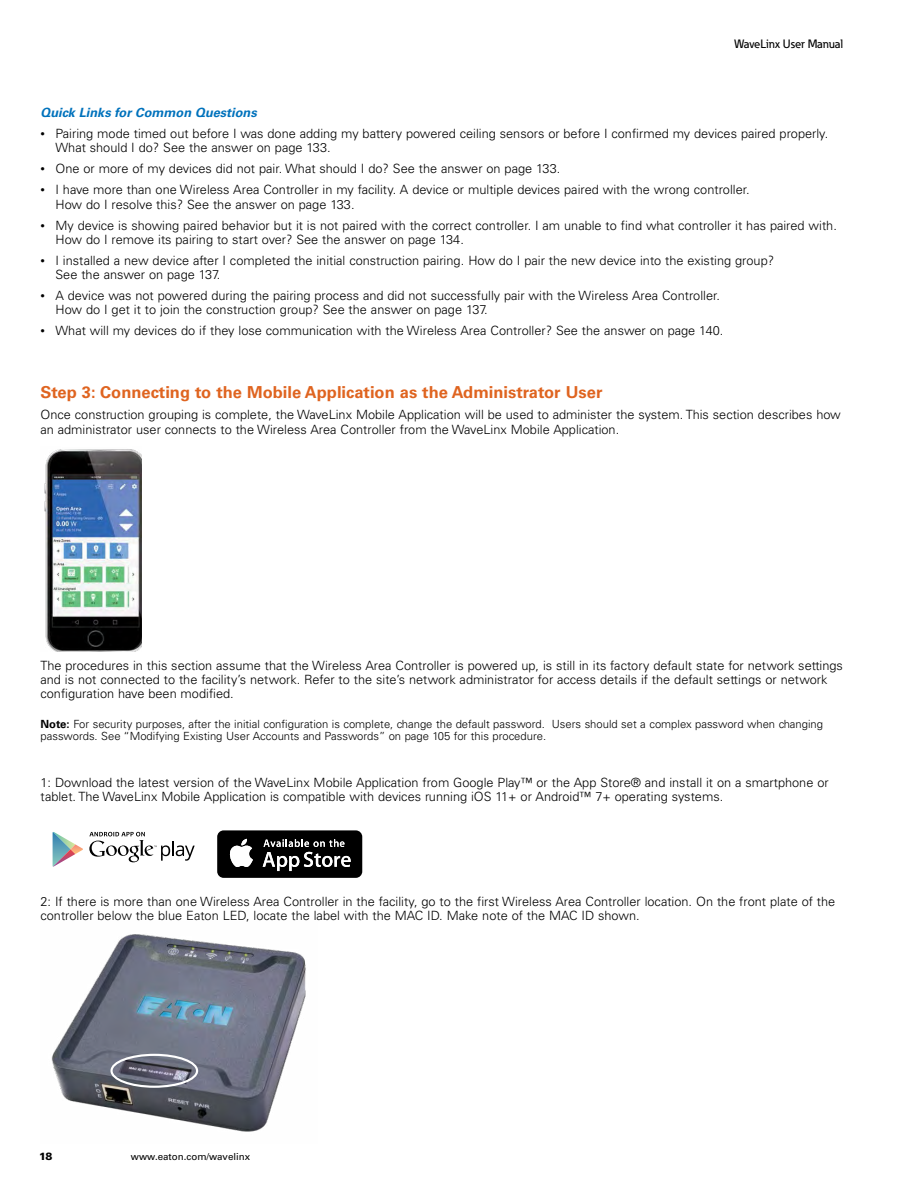
<style>
.page{position:relative;width:918px;height:1188px;background:#fff}
.page>*{position:absolute;margin:0;border:0;box-sizing:border-box;transform-origin:0 0}
.t1{font:700 16.5px "Univers LT Std";color:#df6420}
.t2{font:300 12.75px/14.2px "Univers LT Std";color:#000}
.t3{font:italic 700 12.75px "Univers LT Std";color:#0072bc}
.t4{font:500 12px "Eaton";color:#000}
.t5{font:300 11.25px/12.8px "Univers LT Std";color:#000}
.t6{font:700 11.25px "Univers LT Std";color:#000}
.t7{font:900 10.5px "Univers LT Std";color:#000}
.t8{font:9.75px "Univers LT Std";color:#000}
.s1{font-size:9px}
</style>
<div class="page">
<img style="left:44px;top:449px;width:98px;height:203px">
<svg style="left:52px;top:831px;width:143px;height:36px"></svg>
<div style="left:217px;top:830px;width:145px;height:48px;background:#000;border-radius:6px"></div>
<svg style="left:229px;top:839px;width:24px;height:28px"></svg>
<svg style="left:263px;top:839px;width:88px;height:32px"></svg>
<img style="left:51px;top:934px;width:255px;height:198px">
<div style="left:110px;top:1054px;width:88px;height:34px;border:2px solid #fff;border-radius:50%"></div>
<p class="t4" style="left:734px;top:37px;width:110px">WaveLinx User Manual</p>
<p class="t3" style="left:40px;top:105px;width:218px">Quick Links for Common Questions</p>
<p class="t2" style="left:56px;top:127px;width:774px;text-indent:-15px"><span class="s1">•</span> Pairing mode timed out before I was done adding my battery powered ceiling sensors or before I confirmed my devices paired properly.<br>What should I do? See the answer on page 133.</p>
<p class="t2" style="left:40px;top:162px;width:521px"><span class="s1">•</span> One or more of my devices did not pair. What should I do? See the answer on page 133.</p>
<p class="t2" style="left:56px;top:183px;width:696px;text-indent:-15px"><span class="s1">•</span> I have more than one Wireless Area Controller in my facility. A device or multiple devices paired with the wrong controller.<br>How do I resolve this? See the answer on page 133.</p>
<p class="t2" style="left:56px;top:218px;width:783px;text-indent:-15px"><span class="s1">•</span> My device is showing paired behavior but it is not paired with the correct controller. I am unable to find what controller it has paired with.<br>How do I remove its pairing to start over? See the answer on page 134.</p>
<p class="t2" style="left:56px;top:253px;width:720px;text-indent:-15px"><span class="s1">•</span> I installed a new device after I completed the initial construction pairing. How do I pair the new device into the existing group?<br>See the answer on page 137.</p>
<p class="t2" style="left:56px;top:289px;width:666px;text-indent:-15px"><span class="s1">•</span> A device was not powered during the pairing process and did not successfully pair with the Wireless Area Controller.<br>How do I get it to join the construction group? See the answer on page 137.</p>
<p class="t2" style="left:40px;top:324px;width:684px"><span class="s1">•</span> What will my devices do if they lose communication with the Wireless Area Controller? See the answer on page 140.</p>
<p class="t1" style="left:40px;top:382px;width:563px">Step 3: Connecting to the Mobile Application as the Administrator User</p>
<p class="t2" style="left:40px;top:408px;width:802px">Once construction grouping is complete, the WaveLinx Mobile Application will be used to administer the system. This section describes how an administrator user connects to the Wireless Area Controller from the WaveLinx Mobile Application.</p>
<p class="t2" style="left:40px;top:658px;width:804px">The procedures in this section assume that the Wireless Area Controller is powered up, is still in its factory default state for network settings and is not connected to the facility’s network. Refer to the site’s network administrator for access details if the default settings or network configuration have been modified.</p>
<p class="t6" style="left:40px;top:717px;width:14px">NNote:</p>
<p class="t5" style="left:40px;top:717px;width:784px;text-indent:33px">For security purposes, after the initial configuration is complete, change the default password. Users should set a complex password when changing passwords. See “Modifying Existing User Accounts and Passwords” on page 105 for this procedure.</p>
<p class="t2" style="left:40px;top:775px;width:790px">1: Download the latest version of the WaveLinx Mobile Application from Google Play™ or the App Store® and install it on a smartphone or tablet. The WaveLinx Mobile Application is compatible with devices running iOS 11+ or Android™ 7+ operating systems.</p>
<p class="t2" style="left:40px;top:895px;width:796px">2: If there is more than one Wireless Area Controller in the facility, go to the first Wireless Area Controller location. On the front plate of the controller below the blue Eaton LED, locate the label with the MAC ID. Make note of the MAC ID shown.</p>
<p class="t7" style="left:39px;top:1150px;width:15px">18</p>
<p class="t8" style="left:131px;top:1151px;width:121px">www.eaton.com/wavelinx</p>
</div>
